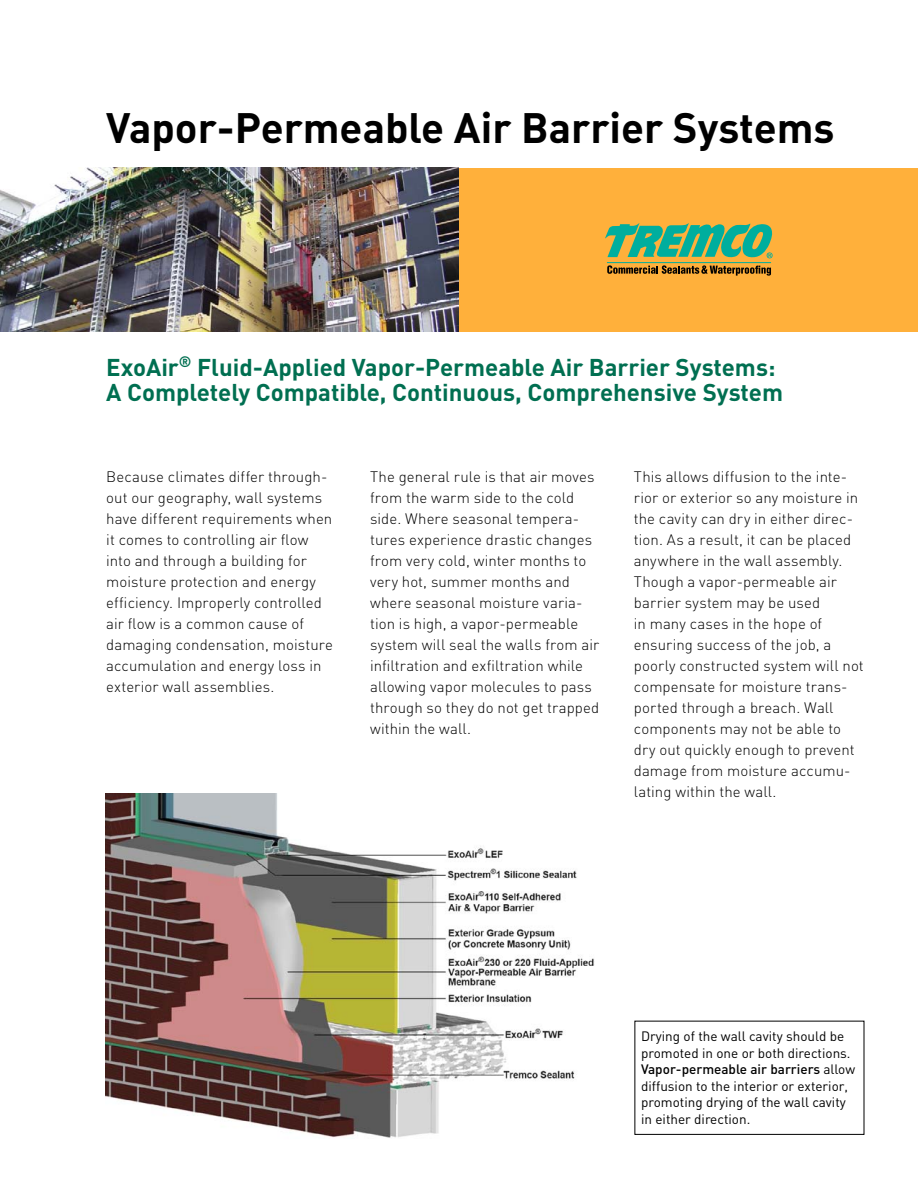
<style>
.page{position:relative;width:918px;height:1188px;background:#fff}
.page>*{position:absolute;margin:0;border:0;box-sizing:border-box;transform-origin:0 0}
.t1{font:42px "DIN Bold Alternate";color:#000}
.t2{font:700 24px/25.5px "DIN";color:#006f51}
.t3{font:300 15px/21px "DIN";letter-spacing:.005em;color:#000}
.t4{font:13.5px/16.5px "DIN";color:#000}
.s1{font-weight:500}
</style>
<div class="page">
<img style="left:0;top:168px;width:459px;height:164px">
<div style="left:459px;top:168px;width:459px;height:164px;background:#ffb03b"></div>
<div style="left:634px;top:1021px;width:230px;height:114px;border:1px solid #000"></div>
<img style="left:105px;top:794px;width:490px;height:344px">
<svg style="left:607px;top:265px;width:164px;height:11px"></svg>
<svg style="left:605px;top:223px;width:168px;height:35px"></svg>
<hr style="left:607px;top:262px;width:164px;height:1px;background:#00ae9e">
<h1 class="t1" style="left:106px;top:100px;width:730px">Vapor-Permeable Air Barrier Systems</h1>
<h2 class="t2" style="left:106px;top:353px;width:678px">ExoAir<sup>®</sup> Fluid-Applied Vapor-Permeable Air Barrier Systems:<br>A Completely Compatible, Continuous, Comprehensive System</h2>
<p class="t3" style="left:106px;top:466px;width:228px">Because climates differ through&shy;out our geography, wall systems have different requirements when it comes to controlling air flow into and through a building for moisture protection and energy efficiency. Improperly controlled air flow is a common cause of damaging condensation, moisture accumulation and energy loss in exterior wall assemblies.</p>
<p class="t3" style="left:370px;top:466px;width:231px">The general rule is that air moves from the warm side to the cold side. Where seasonal tempera&shy;tures experience drastic changes from very cold, winter months to very hot, summer months and where seasonal moisture varia&shy;tion is high, a vapor-permeable system will seal the walls from air infiltration and exfiltration while allowing vapor molecules to pass through so they do not get trapped within the wall.</p>
<p class="t3" style="left:634px;top:466px;width:231px">This allows diffusion to the inte&shy;rior or exterior so any moisture in the cavity can dry in either direc&shy;tion. As a result, it can be placed anywhere in the wall assembly.<br>Though a vapor-permeable air barrier system may be used<br>in many cases in the hope of ensuring success of the job, a poorly constructed system will not compensate for moisture trans&shy;ported through a breach. Wall components may not be able to dry out quickly enough to prevent damage from moisture accumu&shy;lating within the wall.</p>
<p class="t4" style="left:641px;top:1028px;width:216px">Drying of the wall cavity should be promoted in one or both directions.<br><span class="s1">Vapor-permeable air barriers</span> allow diffusion to the interior or exterior, promoting drying of the wall cavity in either direction.</p>
</div>
